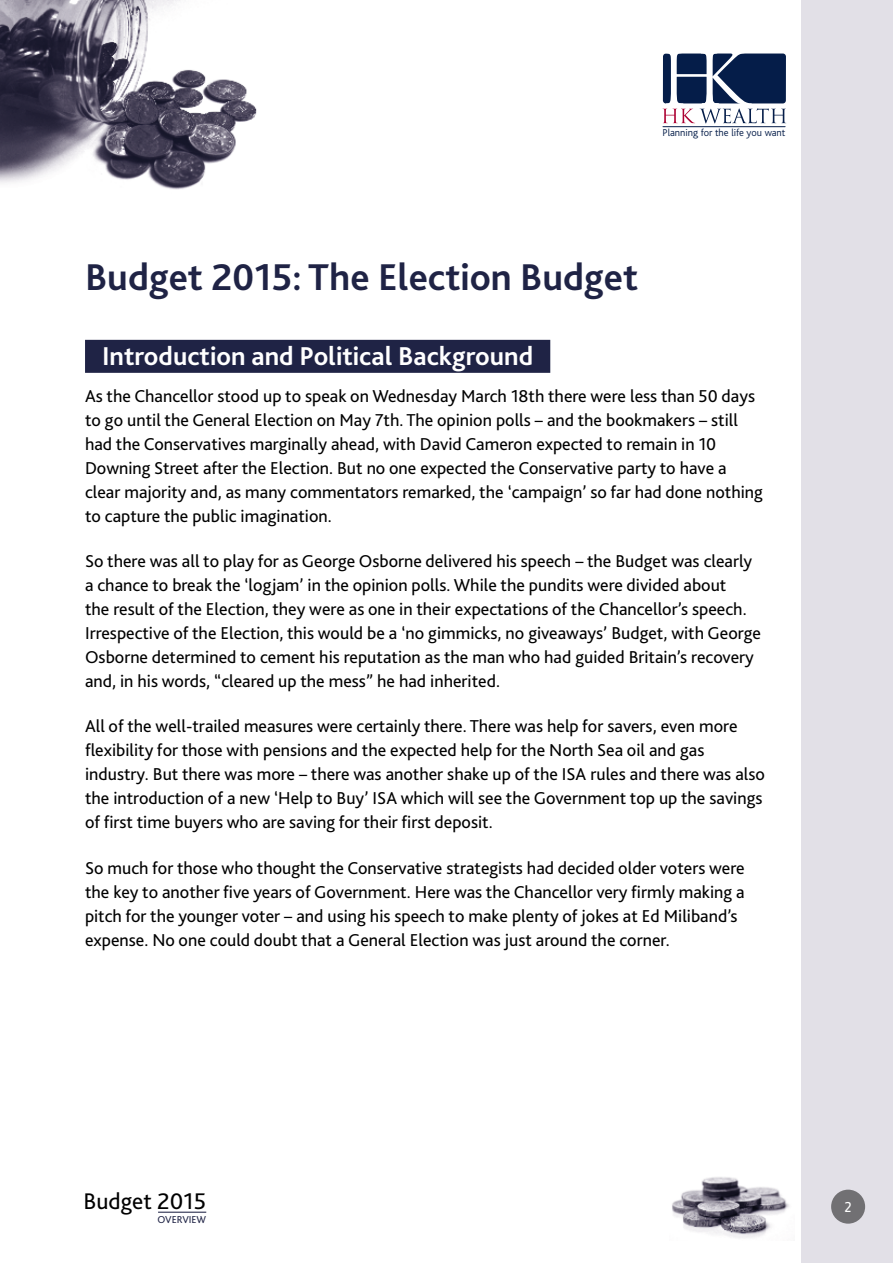
<style>
.page{position:relative;width:893px;height:1263px;background:#fff}
.page>*{position:absolute;margin:0;border:0;box-sizing:border-box;transform-origin:0 0}
.t1{font:700 39px "Bliss 2";color:#1f2345}
.t2{font:700 27px "Bliss 2";color:#fff}
.t3{font:23.7px "Bliss 2";color:#000}
.t4{font:18px/24px "Bliss 2";color:#000}
.t5{font:15px "Mako";color:#fff}
.t6{font:300 10.5px "Bliss";color:#051d49}
.t7{font:10.5px "Bliss 2";color:#1f2345}
</style>
<div class="page">
<div style="left:801px;top:0;width:92px;height:1263px;background:#e2e0e7"></div>
<hr style="left:158px;top:1212px;width:48px;height:1px;background:#1f2345">
<img style="left:0;top:0;width:257px;height:190px">
<img style="left:672px;top:1177px;width:117px;height:61px">
<hr style="left:663px;top:126px;width:122px;height:1px;background:#051d49">
<svg style="left:663px;top:53px;width:123px;height:70px"></svg>
<div style="left:85px;top:340px;width:465px;height:33px;background:#1f2345"></div>
<p class="t6" style="left:663px;top:127px;width:124px">Planning for the life you want</p>
<h1 class="t1" style="left:85px;top:253px;width:555px">Budget 2015: The Election Budget</h1>
<h2 class="t2" style="left:102px;top:339px;width:433px">Introduction and Political Background</h2>
<p class="t4" style="left:85px;top:383px;width:679px">As the Chancellor stood up to speak on Wednesday March 18th there were less than 50 days to go until the General Election on May 7th. The opinion polls – and the bookmakers – still had the Conservatives marginally ahead, with David Cameron expected to remain in 10<br>Downing Street after the Election. But no one expected the Conservative party to have a clear majority and, as many commentators remarked, the ‘campaign’ so far had done nothing to capture the public imagination.</p>
<p class="t4" style="left:85px;top:549px;width:677px">So there was all to play for as George Osborne delivered his speech – the Budget was clearly a chance to break the ‘logjam’ in the opinion polls. While the pundits were divided about<br>the result of the Election, they were as one in their expectations of the Chancellor’s speech.<br>Irrespective of the Election, this would be a ‘no gimmicks, no giveaways’ Budget, with George Osborne determined to cement his reputation as the man who had guided Britain’s recovery and, in his words, “cleared up the mess” he had inherited.</p>
<p class="t4" style="left:85px;top:714px;width:681px">All of the well-trailed measures were certainly there. There was help for savers, even more flexibility for those with pensions and the expected help for the North Sea oil and gas industry. But there was more – there was another shake up of the ISA rules and there was also the introduction of a new ‘Help to Buy’ ISA which will see the Government top up the savings of first time buyers who are saving for their first deposit.</p>
<p class="t4" style="left:85px;top:855px;width:661px">So much for those who thought the Conservative strategists had decided older voters were the key to another five years of Government. Here was the Chancellor very firmly making a pitch for the younger voter – and using his speech to make plenty of jokes at Ed Miliband’s expense. No one could doubt that a General Election was just around the corner.</p>
<h3 class="t3" style="left:83px;top:1186px;width:124px">Budget 2015</h3>
<p class="t5" style="left:845px;top:1196px;width:9px">2</p>
<p class="t7" style="left:157px;top:1213px;width:50px">OVERVIEW</p>
</div>
